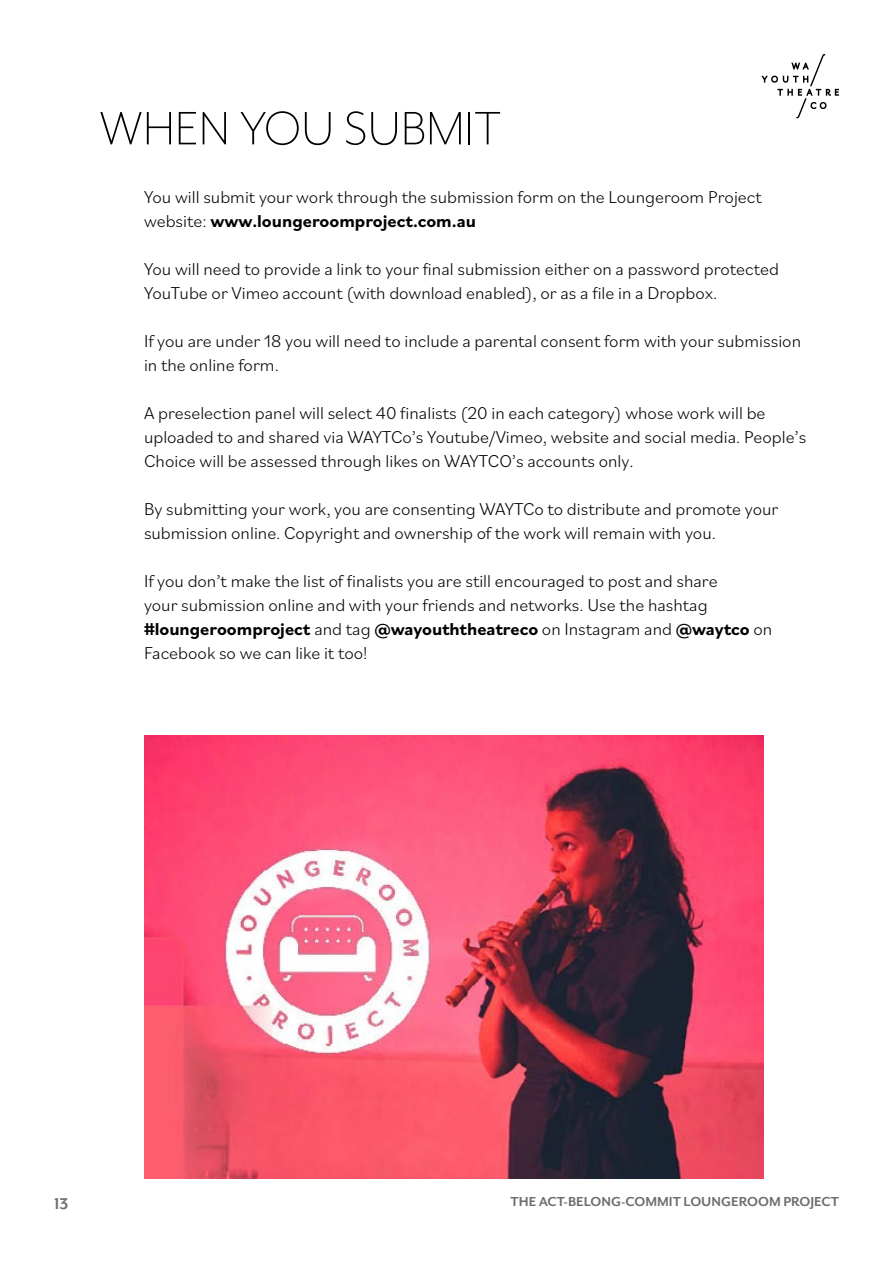
<style>
.page{position:relative;width:893px;height:1263px;background:#fff}
.page>*{position:absolute;margin:0;border:0;box-sizing:border-box;transform-origin:0 0}
.t1{font:300 54px "Mr Eaves San OT";color:#000}
.t2{font:300 18px/24px "Bilo";color:#000}
.t3{font:700 18px "Mr Eaves San OT";color:#6d6e71}
.t4{font:700 15px "Mr Eaves San OT";color:#6d6e71}
.s1{font-weight:700}
</style>
<div class="page">
<svg style="left:761px;top:54px;width:78px;height:64px"></svg>
<img style="left:144px;top:735px;width:619px;height:444px">
<h1 class="t1" style="left:99px;top:99px;width:403px">WHEN YOU SUBMIT</h1>
<p class="t2" style="left:144px;top:184px;width:619px">You will submit your work through the submission form on the Loungeroom Project website: <span class="s1">www.loungeroomproject.com.au</span></p>
<p class="t2" style="left:144px;top:256px;width:637px">You will need to provide a link to your final submission either on a password protected<br>YouTube or Vimeo account (with download enabled), or as a file in a Dropbox.</p>
<p class="t2" style="left:144px;top:328px;width:659px">If you are under 18 you will need to include a parental consent form with your submission in the online form.</p>
<p class="t2" style="left:144px;top:400px;width:664px">A preselection panel will select 40 finalists (20 in each category) whose work will be uploaded to and shared via WAYTCo’s Youtube/Vimeo, website and social media. People’s<br>Choice will be assessed through likes on WAYTCO’s accounts only.</p>
<p class="t2" style="left:144px;top:496px;width:636px">By submitting your work, you are consenting WAYTCo to distribute and promote your submission online. Copyright and ownership of the work will remain with you.</p>
<p class="t2" style="left:144px;top:568px;width:630px">If you don’t make the list of finalists you are still encouraged to post and share<br>your submission online and with your friends and networks. Use the hashtag <span class="s1">#loungeroomproject</span> and tag <span class="s1">@wayouththeatreco</span> on Instagram and <span class="s1">@waytco</span> on Facebook so we can like it too!</p>
<p class="t3" style="left:54px;top:1194px;width:16px">13</p>
<p class="t4" style="left:511px;top:1194px;width:330px">THE ACT-BELONG-COMMIT LOUNGEROOM PROJECT</p>
</div>
